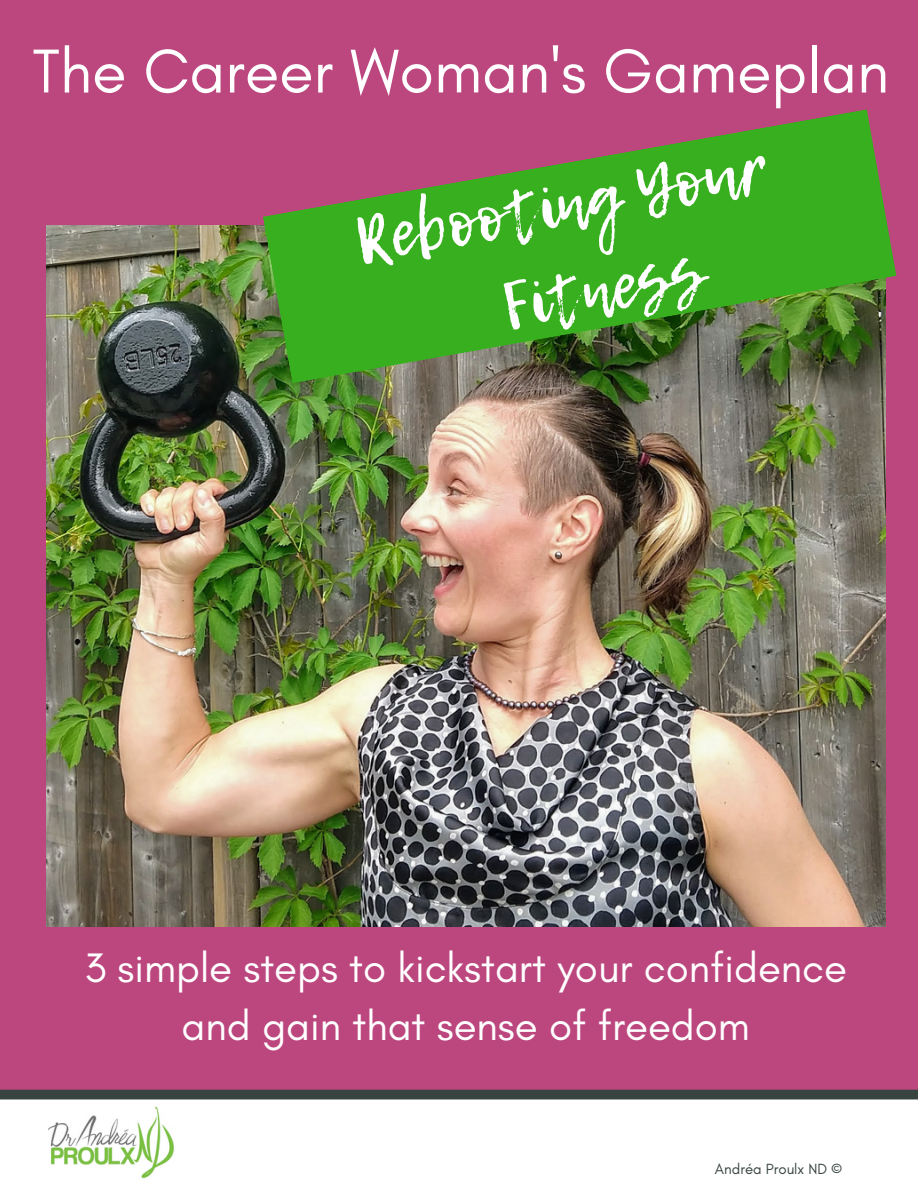
<style>
.page{position:relative;width:918px;height:1188px;background:#fff}
.page>*{position:absolute;margin:0;border:0;box-sizing:border-box;transform-origin:0 0}
.t1{font:65.25px/90.8px "Lemon Tuesday";color:#fff}
.t2{font:63px "Glacial Indifference";color:#fff}
.t3{font:42px/58.2px "Glacial Indifference";color:#fff;text-align:center}
.t4{font:15px "Glacial Indifference";color:#374440}
</style>
<div class="page">
<div style="left:0;top:0;width:918px;height:1093px;background:#bc467e"></div>
<img style="left:48px;top:1106px;width:126px;height:73px">
<img style="left:46px;top:226px;width:839px;height:700px">
<div style="left:0;top:1090px;width:918px;height:9px;background:#374440"></div>
<svg style="left:263px;top:109px;width:633px;height:274px;fill:#37af1e"></svg>
<h2 class="t2" style="left:32px;top:33px;width:858px">The Career Woman's Gameplan</h2>
<h1 class="t1" style="left:479px;top:172px;width:285px;text-indent:-134px;rotate:-10deg">Rebooting Your<br>Fitness</h1>
<p class="t3" style="left:84px;top:938px;width:764px">3 simple steps to kickstart your confidence and gain that sense of freedom</p>
<p class="t4" style="left:715px;top:1160px;width:129px">Andréa Proulx ND ©</p>
</div>
